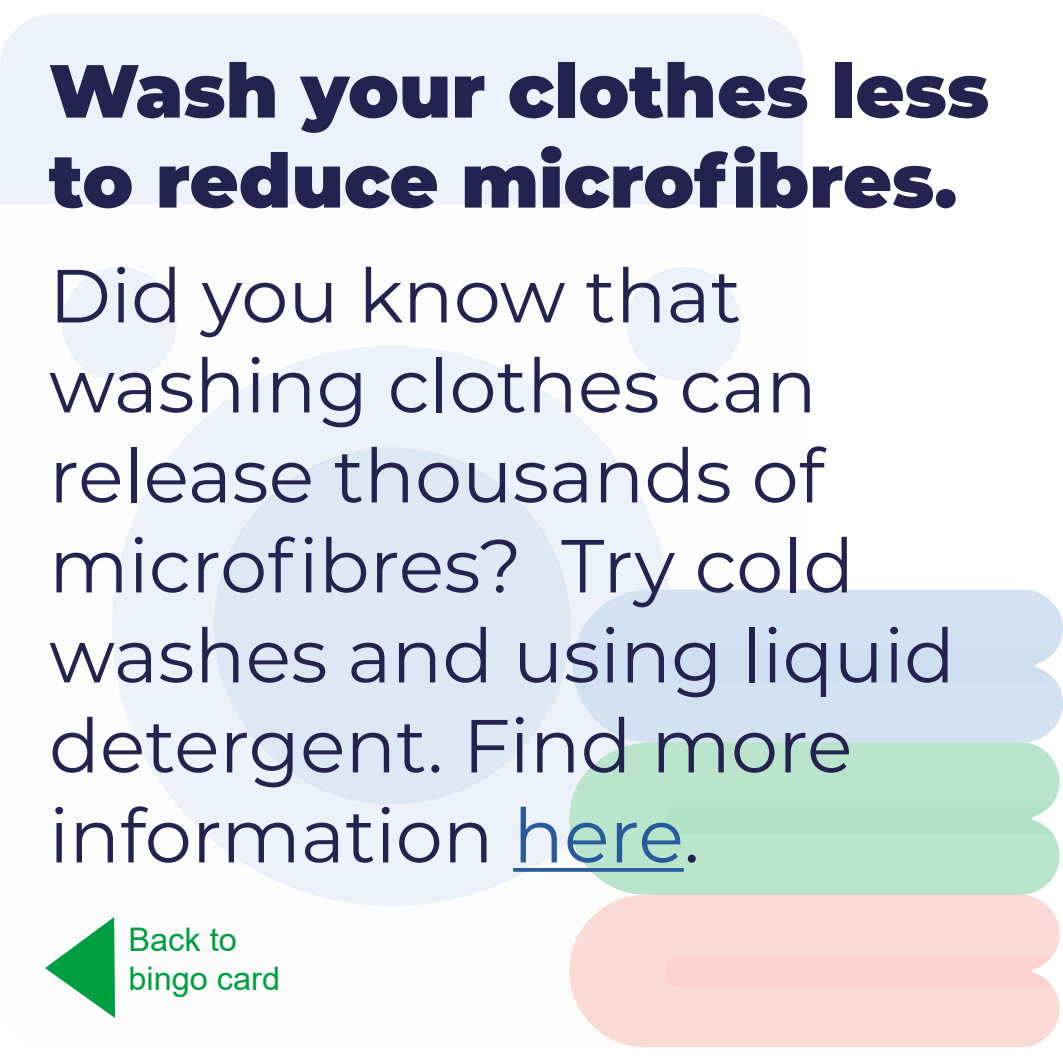
<style>
.page{position:relative;width:1063px;height:1063px;background:#fff}
.page>*{position:absolute;margin:0;border:0;box-sizing:border-box;transform-origin:0 0}
.t1{font:75px/90px "Montserrat";color:#242350}
.t2{font:900 75px/90px "Montserrat";color:#242350}
.t3{font:32.5px/39px "Arial";color:#009e43}
.s1{color:#275b9b}
</style>
<div class="page">
<div style="left:0;top:14px;width:803px;height:1033px;background:#f9f6f6;border-radius:53px"></div>
<div style="left:112px;top:346px;width:561px;height:560px;background:#edf1f9;border-radius:50%"></div>
<div style="left:214px;top:448px;width:357px;height:356px;background:#dee8f5;border-radius:50%"></div>
<div style="left:0;top:14px;width:803px;height:190px;background:#edf1f9"></div>
<div style="left:569px;top:895px;width:491px;height:152px;background:#fadad5"></div>
<div style="left:569px;top:742px;width:491px;height:153px;background:#bae5cc"></div>
<div style="left:573px;top:590px;width:490px;height:152px;background:#d3e2f2"></div>
<div style="left:665px;top:650px;width:391px;height:31px;background:#cddff0"></div>
<div style="left:665px;top:803px;width:388px;height:31px;background:#b3e2c6"></div>
<div style="left:665px;top:956px;width:388px;height:31px;background:#f9d2cf"></div>
<svg style="left:63px;top:267px;width:678px;height:114px"></svg>
<svg style="left:513px;top:868px;width:171px;height:4px"></svg>
<svg style="left:45px;top:917px;width:70px;height:101px"></svg>
<p class="t2" style="left:49px;top:41px;width:942px">Wash your clothes less to reduce microfibres.</p>
<p class="t1" style="left:49px;top:248px;width:907px">Did you know that washing clothes can release thousands of microfibres? Try cold washes and using liquid detergent. Find more information <span class="s1">here</span>.</p>
<p class="t3" style="left:128px;top:919px;width:153px">Back to bingo card</p>
</div>
